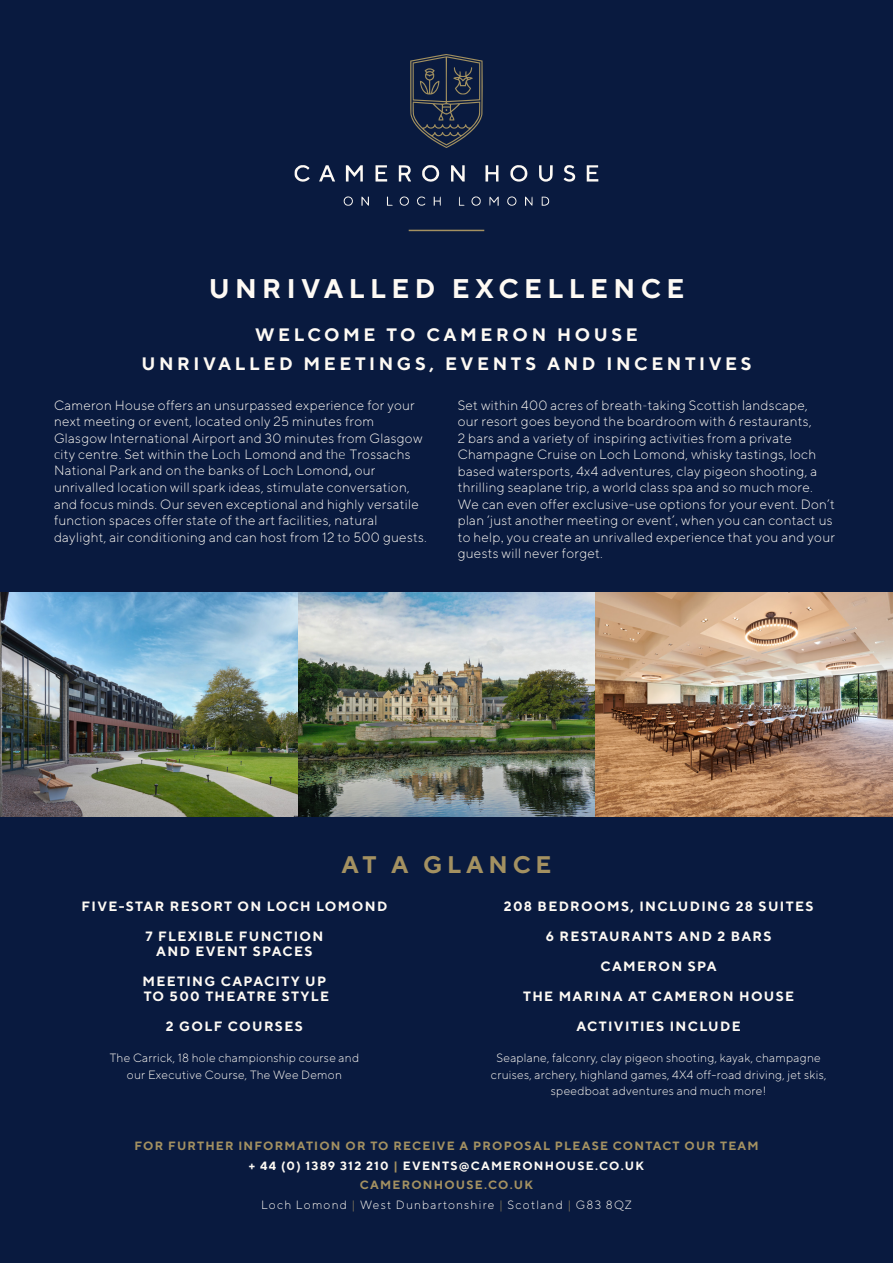
<style>
.page{position:relative;width:893px;height:1263px;background:#091a3f}
.page>*{position:absolute;margin:0;border:0;box-sizing:border-box;transform-origin:0 0}
.t1{font:700 27px "TT Norms";letter-spacing:.2em;color:#fefaf4}
.t2{font:700 24px "TT Norms";letter-spacing:.2em;color:#a49161}
.t3{font:700 18px "TT Norms";letter-spacing:.2em;color:#fefaf4}
.t4{font:300 13.5px/16.5px "TT Norms";letter-spacing:.02em;color:#fefaf4}
.t5{font:700 13.5px/15px "TT Norms";letter-spacing:.1em;color:#fefaf4;text-align:center}
.t6{font:300 12px/16.5px "TT Norms";letter-spacing:.02em;color:#fefaf4;text-align:center}
.t7{font:300 12px/19.5px "TT Norms";letter-spacing:.1em;color:#fefaf4;text-align:center}
.t8{font:700 12px "TT Norms";letter-spacing:.1em;color:#a49161}
.t9{font:700 12px "TT Norms";letter-spacing:.1em;color:#fefaf4}
.s1{font-family:"Lato"}
.s2{font-family:"Myriad Pro";font-weight:400}
.s3{color:#a49161}
.s4{font-weight:700;color:#a49161}
</style>
<div class="page">
<svg style="left:410px;top:54px;width:73px;height:94px"></svg>
<svg style="left:295px;top:165px;width:15px;height:17px"></svg>
<svg style="left:422px;top:165px;width:17px;height:17px"></svg>
<svg style="left:510px;top:165px;width:18px;height:17px"></svg>
<svg style="left:563px;top:165px;width:13px;height:17px"></svg>
<svg style="left:319px;top:165px;width:16px;height:17px"></svg>
<svg style="left:346px;top:165px;width:17px;height:17px"></svg>
<svg style="left:375px;top:165px;width:12px;height:17px"></svg>
<svg style="left:399px;top:165px;width:12px;height:17px"></svg>
<svg style="left:451px;top:165px;width:14px;height:17px"></svg>
<svg style="left:485px;top:165px;width:13px;height:17px"></svg>
<svg style="left:539px;top:165px;width:14px;height:17px"></svg>
<svg style="left:587px;top:165px;width:11px;height:17px"></svg>
<svg style="left:343px;top:196px;width:10px;height:10px"></svg>
<svg style="left:400px;top:196px;width:9px;height:10px"></svg>
<svg style="left:417px;top:196px;width:8px;height:10px"></svg>
<svg style="left:471px;top:196px;width:10px;height:10px"></svg>
<svg style="left:507px;top:196px;width:10px;height:10px"></svg>
<svg style="left:361px;top:197px;width:8px;height:9px"></svg>
<svg style="left:387px;top:197px;width:6px;height:9px"></svg>
<svg style="left:434px;top:197px;width:7px;height:9px"></svg>
<svg style="left:459px;top:197px;width:5px;height:9px"></svg>
<svg style="left:489px;top:196px;width:10px;height:10px"></svg>
<svg style="left:525px;top:197px;width:7px;height:9px"></svg>
<svg style="left:542px;top:197px;width:7px;height:9px"></svg>
<hr style="left:409px;top:230px;width:75px;height:1px;background:#a49161">
<img style="left:298px;top:592px;width:297px;height:225px">
<img style="left:595px;top:592px;width:298px;height:225px">
<img style="left:0;top:592px;width:298px;height:225px">
<p class="t1" style="left:209px;top:272px;width:477px">UNRIVALLED EXCELLENCE</p>
<p class="t3" style="left:255px;top:324px;width:384px">WELCOME TO CAMERON HOUSE</p>
<p class="t3" style="left:141px;top:352px;width:612px">UNRIVALLED MEETINGS, EVENTS AND INCENTIVES</p>
<p class="t4" style="left:54px;top:396px;width:374px">Cameron House offers an unsurpassed experience for your next meeting or event, located only 25 minutes from Glasgow International Airport and 30 minutes from Glasgow <span class="s1">c</span>ity centre. Set within the <span class="s1">Loch</span> Lomond and <span class="s1">the</span> Trossachs National Park and on the banks of Loch Lomond<span class="s2">,</span> our unrivalled location will spark ideas, stimulate conversation, and focus minds. Our seven exceptional and highly versatile function spaces offer state of the art facilities, natural daylight, air conditioning and can host from 12 to 500 guests.</p>
<p class="t4" style="left:458px;top:396px;width:379px">Set within 400 acres of breath<span class="s1">-</span>taking Scottish <span class="s1">l</span>andscape,<br>our resort goes beyond the boardroom with 6 restaurants,<br>2 bars and a variety <span class="s1">of</span> inspiring activities from a private Champagne Cruise on Loch Lomond, <span class="s1">w</span>hisky tastings, <span class="s1">l</span>och based watersports, 4x4 adventures, clay pigeon shooting, a thrilling seaplane trip, a world class spa and so much more.<br>We can even offer exclusive-use options for your event. Don’t plan ‘just another meeting or event’<span class="s1">,</span> when you can contact us to help<span class="s1">,</span> you create an unrivalled experience that you and your guests will never forget.</p>
<p class="t2" style="left:341px;top:849px;width:212px">AT A GLANCE</p>
<p class="t5" style="left:82px;top:898px;width:307px">FIVE-STAR RESORT ON LOCH LOMOND</p>
<p class="t5" style="left:145px;top:928px;width:180px">7 FLEXIBLE FUNCTION<br>AND EVENT SPACES</p>
<p class="t5" style="left:143px;top:973px;width:188px;text-align:left">MEETING CAPACITY UP<br>TO 500 THEATRE STYLE</p>
<p class="t5" style="left:166px;top:1018px;width:138px">2 GOLF COURSES</p>
<p class="t6" style="left:110px;top:1049px;width:251px">The Carrick, 18 hole championship course and</p>
<p class="t6" style="left:127px;top:1066px;width:217px">our Executive Course, The Wee Demon</p>
<p class="t5" style="left:504px;top:898px;width:311px">208 BEDROOMS, INCLUDING 28 SUITES</p>
<p class="t5" style="left:546px;top:928px;width:227px">6 RESTAURANTS AND 2 BARS</p>
<p class="t5" style="left:600px;top:958px;width:118px">CAMERON SPA</p>
<p class="t5" style="left:523px;top:988px;width:273px">THE MARINA AT CAMERON HOUSE</p>
<p class="t5" style="left:577px;top:1018px;width:166px">ACTIVITIES INCLUDE</p>
<p class="t6" style="left:491px;top:1049px;width:337px">Seaplane, falconry, clay pigeon shooting, kayak, champagne cruises, archery, highland games, 4X4 off-road driving, jet skis, speedboat adventures and much more!</p>
<p class="t8" style="left:134px;top:1139px;width:626px">FOR FURTHER INFORMATION OR TO RECEIVE A PROPOSAL PLEASE CONTACT OUR TEAM</p>
<p class="t9" style="left:249px;top:1158px;width:397px">+ 44 (0) 1389 312 210 <span class="s3">|</span> EVENTS@CAMERONHOUSE.CO.UK</p>
<p class="t7" style="left:261px;top:1175px;width:372px"><span class="s4">CAMERONHOUSE.CO.UK<br></span>Loch Lomond <span class="s3">|</span> West Dunbartonshire <span class="s3">|</span> Scotland <span class="s3">|</span> G83 8QZ</p>
</div>
